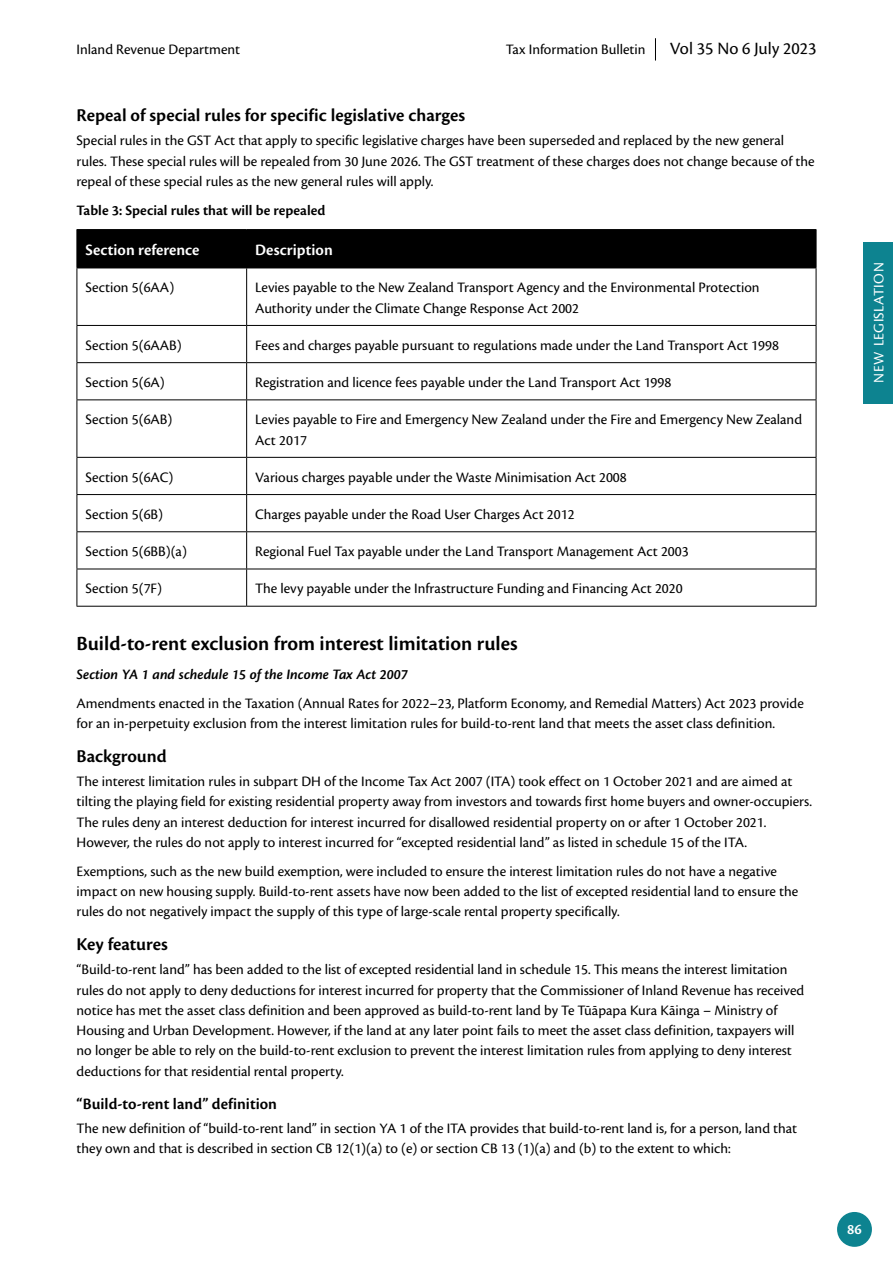
<style>
.page{position:relative;width:893px;height:1263px;background:#fff}
.page>*{position:absolute;margin:0;border:0;box-sizing:border-box;transform-origin:0 0}
.t1{font:600 21px "Cronos Pro";color:#000}
.t2{font:600 18.75px "Cronos Pro";color:#000}
.t3{font:18px "Cronos Pro";color:#000}
.t4{font:600 16.5px "Cronos Pro";color:#000}
.t5{font:600 16.5px "Cronos Pro";color:#fff}
.t6{font:15px/20.2px "Cronos Pro";color:#000}
.t7{font:italic 600 15px "Cronos Pro";color:#000}
.t8{font:600 15px "Cronos Pro";color:#000}
.t9{font:15px "Cronos Pro";letter-spacing:.025em;color:#fff}
.t10{font:600 15px "Cronos Pro";color:#fff}
</style>
<div class="page">
<div style="left:863px;top:242px;width:30px;height:162px;background:#0d8390"></div>
<div style="left:78px;top:230px;width:738px;height:38px;background:#000"></div>
<hr style="left:77px;top:229px;width:170px;height:1px;background:#000">
<hr style="left:77px;top:230px;width:1px;height:38px;background:#000">
<hr style="left:247px;top:229px;width:569px;height:1px;background:#000">
<hr style="left:246px;top:230px;width:1px;height:38px;background:#000">
<hr style="left:816px;top:230px;width:1px;height:38px;background:#000">
<hr style="left:77px;top:268px;width:170px;height:1px;background:#000">
<hr style="left:77px;top:268px;width:1px;height:57px;background:#000">
<hr style="left:247px;top:268px;width:569px;height:1px;background:#000">
<hr style="left:246px;top:268px;width:1px;height:57px;background:#000">
<hr style="left:816px;top:268px;width:1px;height:57px;background:#000">
<hr style="left:77px;top:325px;width:170px;height:1px;background:#000">
<hr style="left:77px;top:326px;width:1px;height:36px;background:#000">
<hr style="left:247px;top:325px;width:569px;height:1px;background:#000">
<hr style="left:246px;top:326px;width:1px;height:36px;background:#000">
<hr style="left:816px;top:326px;width:1px;height:36px;background:#000">
<hr style="left:77px;top:362px;width:170px;height:1px;background:#000">
<hr style="left:77px;top:363px;width:1px;height:36px;background:#000">
<hr style="left:247px;top:362px;width:569px;height:1px;background:#000">
<hr style="left:246px;top:363px;width:1px;height:36px;background:#000">
<hr style="left:816px;top:363px;width:1px;height:36px;background:#000">
<hr style="left:77px;top:399px;width:170px;height:1px;background:#000">
<hr style="left:77px;top:400px;width:1px;height:57px;background:#000">
<hr style="left:247px;top:399px;width:569px;height:1px;background:#000">
<hr style="left:246px;top:400px;width:1px;height:57px;background:#000">
<hr style="left:816px;top:400px;width:1px;height:57px;background:#000">
<hr style="left:77px;top:457px;width:170px;height:1px;background:#000">
<hr style="left:77px;top:458px;width:1px;height:36px;background:#000">
<hr style="left:247px;top:457px;width:569px;height:1px;background:#000">
<hr style="left:246px;top:458px;width:1px;height:36px;background:#000">
<hr style="left:816px;top:458px;width:1px;height:36px;background:#000">
<hr style="left:77px;top:494px;width:170px;height:1px;background:#000">
<hr style="left:77px;top:495px;width:1px;height:36px;background:#000">
<hr style="left:247px;top:494px;width:569px;height:1px;background:#000">
<hr style="left:246px;top:495px;width:1px;height:36px;background:#000">
<hr style="left:816px;top:495px;width:1px;height:36px;background:#000">
<hr style="left:77px;top:531px;width:170px;height:1px;background:#000">
<hr style="left:77px;top:532px;width:1px;height:37px;background:#000">
<hr style="left:247px;top:531px;width:569px;height:1px;background:#000">
<hr style="left:246px;top:532px;width:1px;height:37px;background:#000">
<hr style="left:816px;top:532px;width:1px;height:37px;background:#000">
<hr style="left:77px;top:569px;width:170px;height:1px;background:#000">
<hr style="left:77px;top:569px;width:1px;height:37px;background:#000">
<hr style="left:247px;top:569px;width:569px;height:1px;background:#000">
<hr style="left:246px;top:569px;width:1px;height:37px;background:#000">
<hr style="left:816px;top:569px;width:1px;height:37px;background:#000">
<hr style="left:77px;top:606px;width:170px;height:1px;background:#000">
<hr style="left:247px;top:606px;width:569px;height:1px;background:#000">
<svg style="left:655px;top:38px;width:1px;height:23px"></svg>
<div style="left:837px;top:1212px;width:35px;height:35px;background:#0d8390;border-radius:50%"></div>
<p class="t6" style="left:77px;top:39px;width:165px">Inland Revenue Department</p>
<p class="t3" style="left:670px;top:38px;width:148px">Vol 35 No 6 July 2023</p>
<p class="t6" style="left:506px;top:39px;width:141px">Tax Information Bulletin</p>
<p class="t2" style="left:77px;top:104px;width:390px">Repeal of special rules for specific legislative charges</p>
<p class="t6" style="left:77px;top:131px;width:740px">Special rules in the GST Act that apply to specific legislative charges have been superseded and replaced by the new general rules. These special rules will be repealed from 30 June 2026. The GST treatment of these charges does not change because of the repeal of these special rules as the new general rules will apply.</p>
<p class="t8" style="left:77px;top:201px;width:251px">Table 3: Special rules that will be repealed</p>
<p class="t5" style="left:85px;top:241px;width:116px">Section reference</p>
<p class="t5" style="left:255px;top:241px;width:79px">Description</p>
<p class="t6" style="left:85px;top:278px;width:90px">Section 5(6AA)</p>
<p class="t6" style="left:255px;top:278px;width:506px">Levies payable to the New Zealand Transport Agency and the Environmental Protection<br>Authority under the Climate Change Response Act 2002</p>
<p class="t6" style="left:85px;top:335px;width:98px">Section 5(6AAB)</p>
<p class="t6" style="left:255px;top:335px;width:525px">Fees and charges payable pursuant to regulations made under the Land Transport Act 1998</p>
<p class="t6" style="left:85px;top:372px;width:81px">Section 5(6A)</p>
<p class="t6" style="left:255px;top:372px;width:418px">Registration and licence fees payable under the Land Transport Act 1998</p>
<p class="t6" style="left:85px;top:410px;width:89px">Section 5(6AB)</p>
<p class="t6" style="left:255px;top:410px;width:548px">Levies payable to Fire and Emergency New Zealand under the Fire and Emergency New Zealand<br>Act 2017</p>
<p class="t6" style="left:85px;top:467px;width:90px">Section 5(6AC)</p>
<p class="t6" style="left:255px;top:467px;width:373px">Various charges payable under the Waste Minimisation Act 2008</p>
<p class="t6" style="left:85px;top:504px;width:79px">Section 5(6B)</p>
<p class="t6" style="left:255px;top:504px;width:321px">Charges payable under the Road User Charges Act 2012</p>
<p class="t6" style="left:85px;top:541px;width:103px">Section 5(6BB)(a)</p>
<p class="t6" style="left:255px;top:541px;width:435px">Regional Fuel Tax payable under the Land Transport Management Act 2003</p>
<p class="t6" style="left:85px;top:579px;width:78px">Section 5(7F)</p>
<p class="t6" style="left:255px;top:579px;width:429px">The levy payable under the Infrastructure Funding and Financing Act 2020</p>
<h1 class="t1" style="left:77px;top:631px;width:443px">Build-to-rent exclusion from interest limitation rules</h1>
<p class="t7" style="left:77px;top:666px;width:333px">Section YA 1 and schedule 15 of the Income Tax Act 2007</p>
<p class="t6" style="left:77px;top:693px;width:729px">Amendments enacted in the Taxation (Annual Rates for 2022–23, Platform Economy, and Remedial Matters) Act 2023 provide for an in-perpetuity exclusion from the interest limitation rules for build-to-rent land that meets the asset class definition.</p>
<p class="t2" style="left:77px;top:745px;width:92px">Background</p>
<p class="t6" style="left:77px;top:771px;width:737px">The interest limitation rules in subpart DH of the Income Tax Act 2007 (ITA) took effect on 1 October 2021 and are aimed at tilting the playing field for existing residential property away from investors and towards first home buyers and owner-occupiers.<br>The rules deny an interest deduction for interest incurred for disallowed residential property on or after 1 October 2021.<br>However, the rules do not apply to interest incurred for “excepted residential land” as listed in schedule 15 of the ITA.</p>
<p class="t6" style="left:77px;top:861px;width:723px">Exemptions, such as the new build exemption, were included to ensure the interest limitation rules do not have a negative impact on new housing supply. Build-to-rent assets have now been added to the list of excepted residential land to ensure the rules do not negatively impact the supply of this type of large-scale rental property specifically.</p>
<p class="t2" style="left:77px;top:933px;width:93px">Key features</p>
<p class="t6" style="left:77px;top:960px;width:729px">“Build-to-rent land” has been added to the list of excepted residential land in schedule 15. This means the interest limitation rules do not apply to deny deductions for interest incurred for property that the Commissioner of Inland Revenue has received notice has met the asset class definition and been approved as build-to-rent land by Te Tūāpapa Kura Kāinga – Ministry of Housing and Urban Development. However, if the land at any later point fails to meet the asset class definition, taxpayers will no longer be able to rely on the build-to-rent exclusion to prevent the interest limitation rules from applying to deny interest deductions for that residential rental property.</p>
<p class="t4" style="left:77px;top:1094px;width:202px">“Build-to-rent land” definition</p>
<p class="t6" style="left:77px;top:1118px;width:722px">The new definition of “build-to-rent land” in section YA 1 of the ITA provides that build-to-rent land is, for a person, land that they own and that is described in section CB 12(1)(a) to (e) or section CB 13 (1)(a) and (b) to the extent to which:</p>
<p class="t9" style="left:870px;top:383px;width:122px;rotate:-90deg">NEW LEGISLATION</p>
<p class="t10" style="left:847px;top:1220px;width:16px">86</p>
</div>
